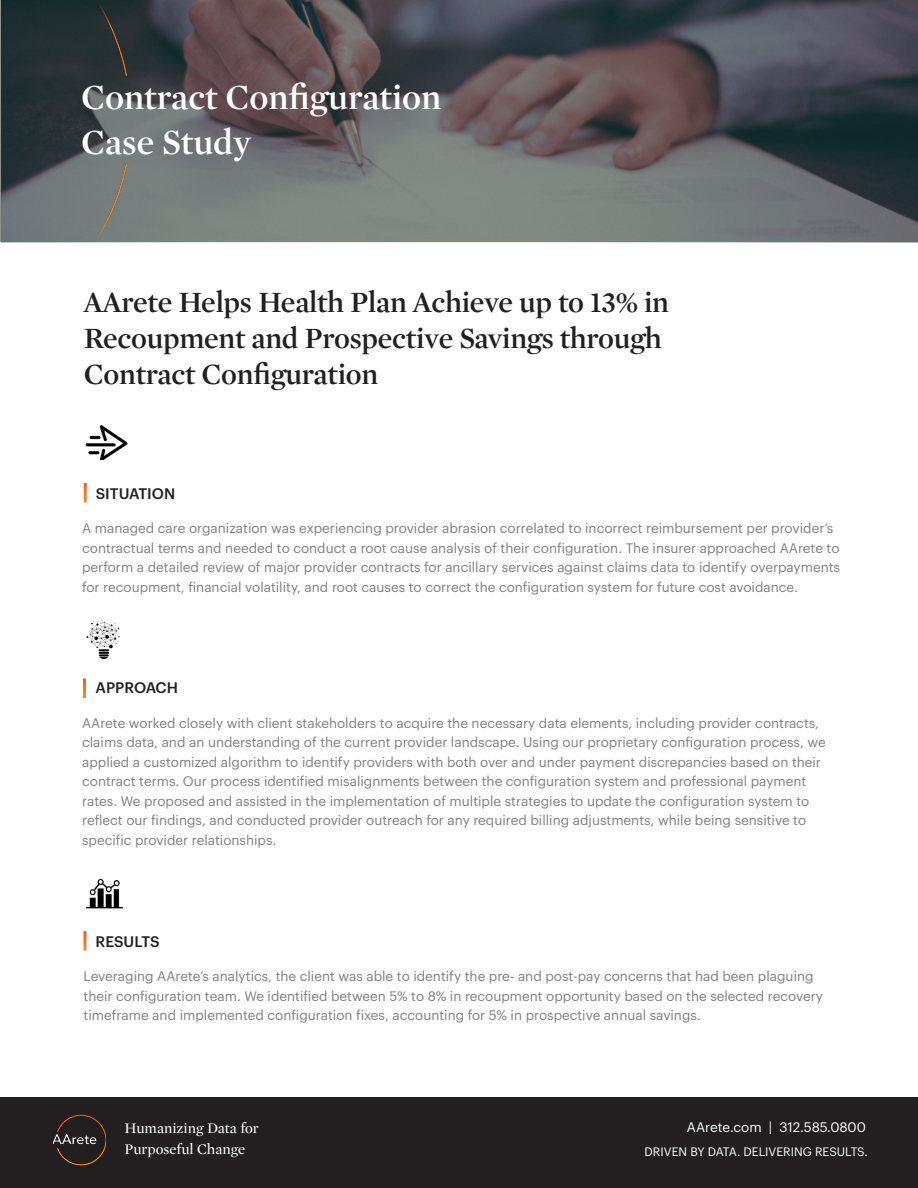
<style>
.page{position:relative;width:918px;height:1188px;background:#fff}
.page>*{position:absolute;margin:0;border:0;box-sizing:border-box;transform-origin:0 0}
.t1{font:600 36px "Mercury Display";color:#fff}
.t2{font:600 30px "Mercury Display";letter-spacing:-.01em;color:#231f20}
.t3{font:15px "Mercury Display";color:#fff}
.Subheader{font:500 15px "Graphik";color:#231f20}
.t4{font:13.5px/19.5px "Graphik";color:#7f7f7f}
.t5{font:13.5px "Graphik";color:#fff}
.t6{font:12px "Graphik";color:#fff}
</style>
<div class="page">
<svg style="left:0;top:0;width:918px;height:242px"></svg>
<div style="left:0;top:1098px;width:918px;height:90px;background:#231f20"></div>
<img style="left:86px;top:878px;width:38px;height:31px">
<img style="left:86px;top:621px;width:34px;height:38px">
<img style="left:86px;top:425px;width:41px;height:35px">
<img style="left:99px;top:1px;width:32px;height:241px">
<img style="left:53px;top:1115px;width:52px;height:51px">
<p class="t1" style="left:81px;top:71px;width:362px">Contract Configuration</p>
<p class="t1" style="left:81px;top:116px;width:171px">Case Study</p>
<p class="t2" style="left:84px;top:281px;width:587px">AArete Helps Health Plan Achieve up to 13% in</p>
<p class="t2" style="left:84px;top:317px;width:579px">Recoupment and Prospective Savings through</p>
<p class="t2" style="left:84px;top:353px;width:296px">Contract Configuration</p>
<p class="Subheader" style="left:96px;top:482px;width:81px">SITUATION</p>
<p class="t4" style="left:82px;top:517px;width:759px">A managed care organization was experiencing provider abrasion correlated to incorrect reimbursement per provider’s contractual terms and needed to conduct a root cause analysis of their configuration. The insurer approached AArete to perform a detailed review of major provider contracts for ancillary services against claims data to identify overpayments for recoupment, financial volatility, and root causes to correct the configuration system for future cost avoidance.</p>
<p class="Subheader" style="left:96px;top:676px;width:84px">APPROACH</p>
<p class="t4" style="left:82px;top:712px;width:745px">AArete worked closely with client stakeholders to acquire the necessary data elements, including provider contracts, claims data, and an understanding of the current provider landscape. Using our proprietary configuration process, we applied a customized algorithm to identify providers with both over and under payment discrepancies based on their contract terms. Our process identified misalignments between the configuration system and professional payment rates. We proposed and assisted in the implementation of multiple strategies to update the configuration system to reflect our findings, and conducted provider outreach for any required billing adjustments, while being sensitive to specific provider relationships.</p>
<p class="Subheader" style="left:96px;top:930px;width:66px">RESULTS</p>
<p class="t4" style="left:84px;top:965px;width:741px">Leveraging AArete’s analytics, the client was able to identify the pre- and post-pay concerns that had been plaguing their configuration team. We identified between 5% to 8% in recoupment opportunity based on the selected recovery timeframe and implemented configuration fixes, accounting for 5% in prospective annual savings.</p>
<p class="t3" style="left:125px;top:1118px;width:136px">Humanizing Data for</p>
<p class="t3" style="left:125px;top:1139px;width:122px">Purposeful Change</p>
<p class="t5" style="left:687px;top:1117px;width:180px">AArete.com | 312.585.0800</p>
<p class="t6" style="left:645px;top:1143px;width:225px">DRIVEN BY DATA. DELIVERING RESULTS.</p>
</div>
